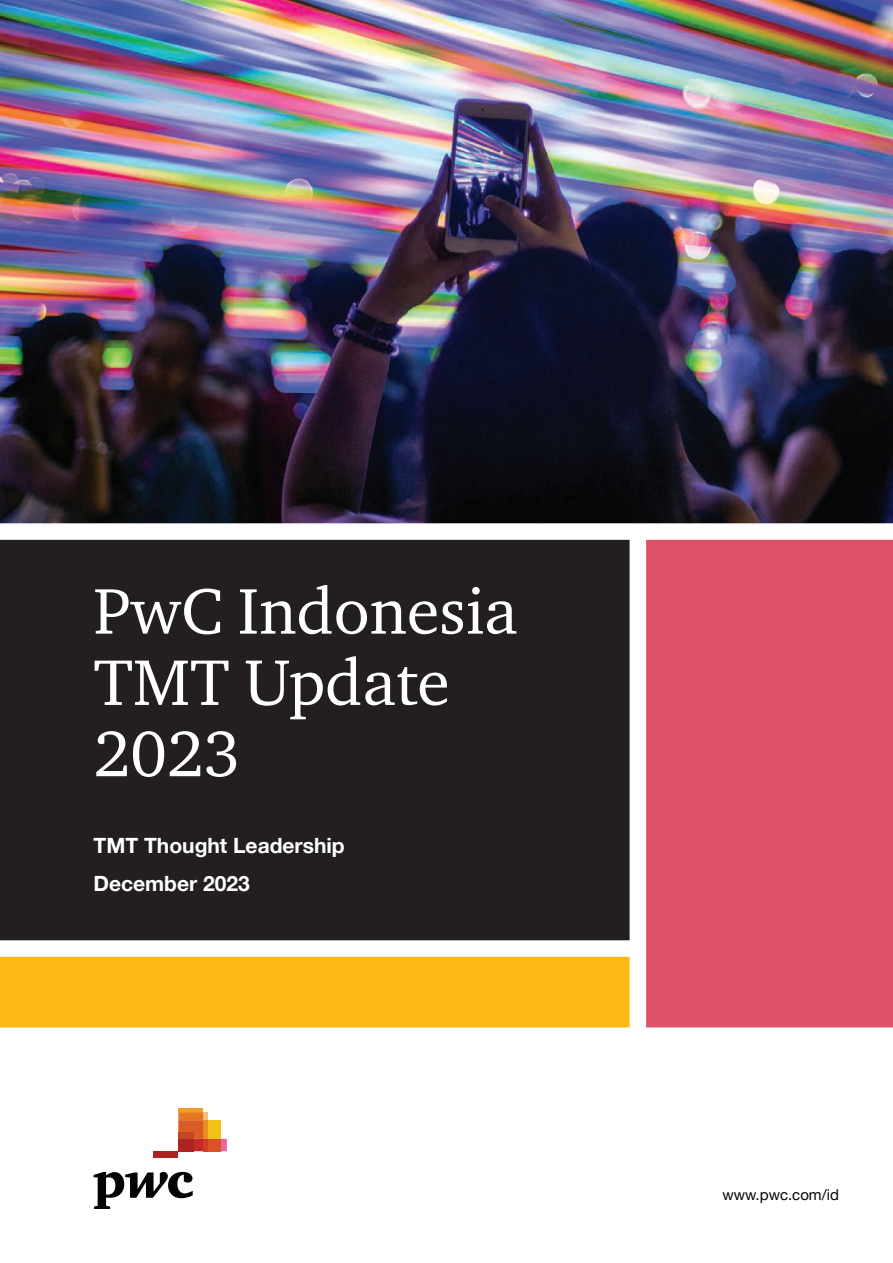
<style>
.page{position:relative;width:893px;height:1263px;background:#fff}
.page>*{position:absolute;margin:0;border:0;box-sizing:border-box;transform-origin:0 0}
.t1{font:66px/71.2px "ITC Charter Com";color:#fff}
.t2{font:700 21px/38.2px "Helvetica Neue LT Pro";color:#fff}
.t3{font:15px "Helvetica Neue LT Pro";color:#040503}
</style>
<div class="page">
<img style="left:0;top:0;width:893px;height:523px">
<div style="left:638px;top:531px;width:255px;height:505px;background:#de5269"></div>
<svg style="left:94px;top:1172px;width:99px;height:37px"></svg>
<hr style="left:178px;top:1108px;width:25px;height:4px;background:#ef9e28">
<svg style="left:178px;top:1112px;width:49px;height:39px"></svg>
<div style="left:178px;top:1132px;width:16px;height:7px;background:#c34626"></div>
<div style="left:178px;top:1139px;width:16px;height:12px;background:#ac2322"></div>
<div style="left:154px;top:1151px;width:24px;height:6px;background:#ac2322"></div>
<div style="left:0;top:531px;width:638px;height:417px;background:#231f20"></div>
<div style="left:0;top:948px;width:638px;height:88px;background:#fcb814"></div>
<div style="left:0;top:523px;width:893px;height:17px;background:#fff"></div>
<div style="left:0;top:1027px;width:893px;height:17px;background:#fff"></div>
<div style="left:0;top:940px;width:638px;height:17px;background:#fff"></div>
<div style="left:630px;top:531px;width:16px;height:505px;background:#fff"></div>
<h1 class="t1" style="left:94px;top:574px;width:425px">PwC Indonesia<br>TMT Update<br>2023</h1>
<p class="t2" style="left:94px;top:825px;width:253px">TMT Thought Leadership<br>December 2023</p>
<p class="t3" style="left:722px;top:1185px;width:118px">www.pwc.com/id</p>
</div>
